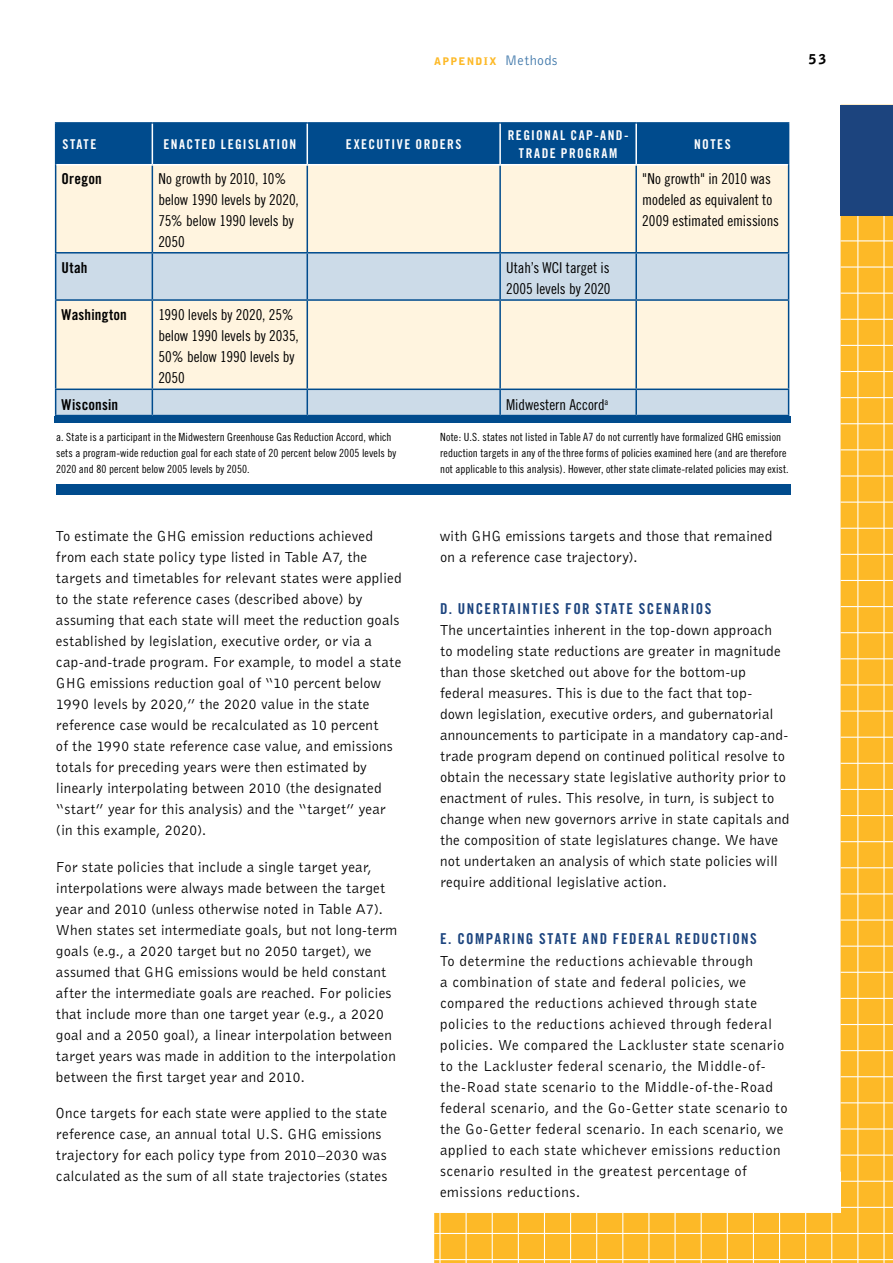
<style>
.page{position:relative;width:893px;height:1263px;background:#fff}
.page>*{position:absolute;margin:0;border:0;box-sizing:border-box;transform-origin:0 0}
.t1{font:15px/21px "Bell Gothic BT";letter-spacing:.015em;color:#000}
.t2{font:15px/21px "Bell Gothic BT";letter-spacing:.035em;color:#000}
.t3{font:15px/21px "Trade Gothic Cond Eighteen";letter-spacing:-.005em;color:#000}
.t4{font:15px "Trade Gothic Bold Cond Twenty";letter-spacing:.105em;color:#1c447e}
.t5{font:15px "Trade Gothic Bold Cond Twenty";letter-spacing:.01em;color:#000}
.t6{font:13.5px/18px "Trade Gothic Bold Cond Twenty";letter-spacing:.1em;color:#fff;text-align:center}
.t7{font:900 13.5px "Bell Gothic";color:#000}
.t8{font:11.25px/15.8px "Trade Gothic Cond Eighteen";letter-spacing:.01em;color:#000}
.t9{font:900 10.5px "Bell Gothic BT";letter-spacing:.13em;color:#fdb927}
.s1{font-weight:400;font-size:14.25px;color:#4078aa}
</style>
<div class="page">
<svg style="left:434px;top:214px;width:459px;height:1049px"></svg>
<div style="left:841px;top:105px;width:52px;height:110px;background:#1c447e"></div>
<div style="left:56px;top:124px;width:732px;height:40px;background:#004b8d"></div>
<div style="left:56px;top:165px;width:732px;height:87px;background:#fff4df"></div>
<svg style="left:56px;top:254px;width:732px;height:161px;background:#e6e7e2"></svg>
<hr style="left:55px;top:165px;width:1px;height:87px;background:#004b8d">
<hr style="left:152px;top:165px;width:1px;height:87px;background:#004b8d">
<hr style="left:307px;top:165px;width:1px;height:87px;background:#004b8d">
<hr style="left:499px;top:165px;width:2px;height:87px;background:#004b8d">
<hr style="left:635px;top:165px;width:2px;height:87px;background:#004b8d">
<hr style="left:788px;top:165px;width:1px;height:87px;background:#004b8d">
<hr style="left:55px;top:252px;width:97px;height:2px;background:#004b8d">
<hr style="left:55px;top:254px;width:1px;height:45px;background:#004b8d">
<hr style="left:152px;top:252px;width:155px;height:2px;background:#004b8d">
<hr style="left:152px;top:254px;width:1px;height:45px;background:#004b8d">
<hr style="left:307px;top:252px;width:193px;height:2px;background:#004b8d">
<hr style="left:307px;top:254px;width:1px;height:45px;background:#004b8d">
<hr style="left:500px;top:252px;width:136px;height:2px;background:#004b8d">
<hr style="left:499px;top:254px;width:2px;height:45px;background:#004b8d">
<hr style="left:636px;top:252px;width:153px;height:2px;background:#004b8d">
<hr style="left:635px;top:254px;width:2px;height:45px;background:#004b8d">
<hr style="left:788px;top:254px;width:1px;height:45px;background:#004b8d">
<hr style="left:55px;top:299px;width:97px;height:2px;background:#004b8d">
<hr style="left:55px;top:301px;width:1px;height:88px;background:#004b8d">
<hr style="left:152px;top:299px;width:155px;height:2px;background:#004b8d">
<hr style="left:152px;top:301px;width:1px;height:88px;background:#004b8d">
<hr style="left:307px;top:299px;width:193px;height:2px;background:#004b8d">
<hr style="left:307px;top:301px;width:1px;height:88px;background:#004b8d">
<hr style="left:500px;top:299px;width:136px;height:2px;background:#004b8d">
<hr style="left:499px;top:301px;width:2px;height:88px;background:#004b8d">
<hr style="left:636px;top:299px;width:153px;height:2px;background:#004b8d">
<hr style="left:635px;top:301px;width:2px;height:88px;background:#004b8d">
<hr style="left:788px;top:301px;width:1px;height:88px;background:#004b8d">
<hr style="left:55px;top:389px;width:97px;height:1px;background:#004b8d">
<svg style="left:55px;top:390px;width:1px;height:25px"></svg>
<hr style="left:152px;top:389px;width:155px;height:1px;background:#004b8d">
<svg style="left:152px;top:390px;width:1px;height:25px"></svg>
<hr style="left:307px;top:389px;width:193px;height:1px;background:#004b8d">
<svg style="left:307px;top:390px;width:1px;height:25px"></svg>
<hr style="left:500px;top:389px;width:136px;height:1px;background:#004b8d">
<hr style="left:499px;top:390px;width:2px;height:25px;background:#004b8d">
<hr style="left:636px;top:389px;width:153px;height:1px;background:#004b8d">
<hr style="left:635px;top:390px;width:2px;height:25px;background:#004b8d">
<svg style="left:788px;top:390px;width:1px;height:25px"></svg>
<hr style="left:55px;top:415px;width:97px;height:1px;background:#004b8d">
<hr style="left:152px;top:415px;width:155px;height:1px;background:#004b8d">
<hr style="left:307px;top:415px;width:193px;height:1px;background:#004b8d">
<hr style="left:500px;top:415px;width:136px;height:1px;background:#004b8d">
<hr style="left:636px;top:415px;width:153px;height:1px;background:#004b8d">
<hr style="left:55px;top:122px;width:97px;height:2px;background:#004b8d">
<hr style="left:55px;top:124px;width:1px;height:41px;background:#004b8d">
<hr style="left:152px;top:122px;width:155px;height:2px;background:#004b8d">
<hr style="left:307px;top:122px;width:193px;height:2px;background:#004b8d">
<hr style="left:500px;top:122px;width:136px;height:2px;background:#004b8d">
<hr style="left:636px;top:122px;width:153px;height:2px;background:#004b8d">
<hr style="left:788px;top:124px;width:1px;height:41px;background:#004b8d">
<hr style="left:152px;top:124px;width:1px;height:40px;background:#fff">
<hr style="left:307px;top:124px;width:1px;height:40px;background:#fff">
<hr style="left:499px;top:124px;width:2px;height:40px;background:#fff">
<hr style="left:635px;top:124px;width:2px;height:40px;background:#fff">
<div style="left:54px;top:416px;width:737px;height:7px;background:#004b8d"></div>
<div style="left:56px;top:484px;width:735px;height:10px;background:#004b8d"></div>
<p class="t9" style="left:434px;top:55px;width:125px">APPENDIX <span class="s1">Methods</span></p>
<p class="t7" style="left:809px;top:51px;width:19px">53</p>
<p class="t6" style="left:62px;top:135px;width:36px">STATE</p>
<p class="t6" style="left:163px;top:135px;width:134px">ENACTED LEGISLATION</p>
<p class="t6" style="left:346px;top:135px;width:109px">EXECUTIVE ORDERS</p>
<p class="t6" style="left:508px;top:126px;width:122px">REGIONAL CAP-AND-<br>TRADE PROGRAM</p>
<p class="t6" style="left:694px;top:135px;width:37px">NOTES</p>
<p class="t5" style="left:62px;top:169px;width:42px">OREGON</p>
<p class="t3" style="left:158px;top:168px;width:142px">No growth by 2010, 10% below 1990 levels by 2020,<br>75% below 1990 levels by<br>2050</p>
<p class="t3" style="left:642px;top:168px;width:138px">"No growth" in 2010 was modeled as equivalent to<br>2009 estimated emissions</p>
<p class="t5" style="left:62px;top:259px;width:27px">UTAH</p>
<p class="t3" style="left:506px;top:257px;width:106px">Utah’s WCI target is<br>2005 levels by 2020</p>
<p class="t5" style="left:62px;top:306px;width:67px">WASHINGTON</p>
<p class="t3" style="left:158px;top:304px;width:142px">1990 levels by 2020, 25% below 1990 levels by 2035,<br>50% below 1990 levels by<br>2050</p>
<p class="t5" style="left:62px;top:395px;width:58px">WISCONSIN</p>
<p class="t3" style="left:506px;top:393px;width:104px">Midwestern Accord<sup>a</sup></p>
<p class="t8" style="left:56px;top:429px;width:342px">a. State is a participant in the Midwestern Greenhouse Gas Reduction Accord, which sets a program-wide reduction goal for each state of 20 percent below 2005 levels by<br>2020 and 80 percent below 2005 levels by 2050.</p>
<p class="t8" style="left:440px;top:429px;width:350px">Note: U.S. states not listed in Table A7 do not currently have formalized GHG emission reduction targets in any of the three forms of policies examined here (and are therefore not applicable to this analysis). However, other state climate-related policies may exist.</p>
<p class="t1" style="left:56px;top:525px;width:347px">To estimate the GHG emission reductions achieved from each state policy type listed in Table A7, the targets and timetables for relevant states were applied to the state reference cases (described above) by assuming that each state will meet the reduction goals established by legislation, executive order, or via a cap-and-trade program. For example, to model a state GHG emissions reduction goal of “10 percent below 1990 levels by 2020,” the 2020 value in the state reference case would be recalculated as 10 percent<br>of the 1990 state reference case value, and emissions totals for preceding years were then estimated by linearly interpolating between 2010 (the designated “start” year for this analysis) and the “target” year (in this example, 2020).</p>
<p class="t1" style="left:56px;top:856px;width:343px">For state policies that include a single target year, interpolations were always made between the target year and 2010 (unless otherwise noted in Table A7).<br>When states set intermediate goals, but not long-term goals (e.g., a 2020 target but no 2050 target), we assumed that GHG emissions would be held constant after the intermediate goals are reached. For policies that include more than one target year (e.g., a 2020 goal and a 2050 goal), a linear interpolation between target years was made in addition to the interpolation between the first target year and 2010.</p>
<p class="t1" style="left:56px;top:1102px;width:333px">Once targets for each state were applied to the state reference case, an annual total U.S. GHG emissions trajectory for each policy type from 2010–2030 was calculated as the sum of all state trajectories (states</p>
<p class="t1" style="left:440px;top:525px;width:334px">with GHG emissions targets and those that remained on a reference case trajectory).</p>
<p class="t4" style="left:440px;top:599px;width:27px">D. UNCE</p>
<p class="t4" style="left:493px;top:599px;width:32px">RTAINTIE</p>
<p class="t4" style="left:553px;top:599px;width:95px">S FOR STATE SCEN</p>
<p class="t4" style="left:673px;top:599px;width:40px">ARIOS</p>
<p class="t1" style="left:440px;top:619px;width:351px">The uncertainties inherent in the top-down approach<br>to modeling state reductions are greater in magnitude than those sketched out above for the bottom-up federal measures. This is due to the fact that top-<br>down legislation, executive orders, and gubernatorial announcements to participate in a mandatory cap-and&shy;trade program depend on continued political resolve to obtain the necessary state legislative authority prior to enactment of rules. This resolve, in turn, is subject to change when new governors arrive in state capitals and the composition of state legislatures change. We have not undertaken an analysis of which state policies will require additional legislative action.</p>
<p class="t4" style="left:440px;top:930px;width:36px">E. COMP</p>
<p class="t4" style="left:494px;top:930px;width:25px">ARING</p>
<p class="t4" style="left:539px;top:930px;width:83px">STATE AND FEDE</p>
<p class="t4" style="left:646px;top:930px;width:73px">RAL REDUCTION</p>
<p class="t4" style="left:750px;top:930px;width:8px">S</p>
<p class="t2" style="left:440px;top:950px;width:349px">To determine the reductions achievable through<br>a combination of state and federal policies, we compared the reductions achieved through state policies to the reductions achieved through federal policies. We compared the Lackluster state scenario to the Lackluster federal scenario, the Middle-of&shy;the-Road state scenario to the Middle-of-the-Road federal scenario, and the Go-Getter state scenario to the Go-Getter federal scenario. In each scenario, we applied to each state whichever emissions reduction scenario resulted in the greatest percentage of emissions reductions.</p>
</div>
